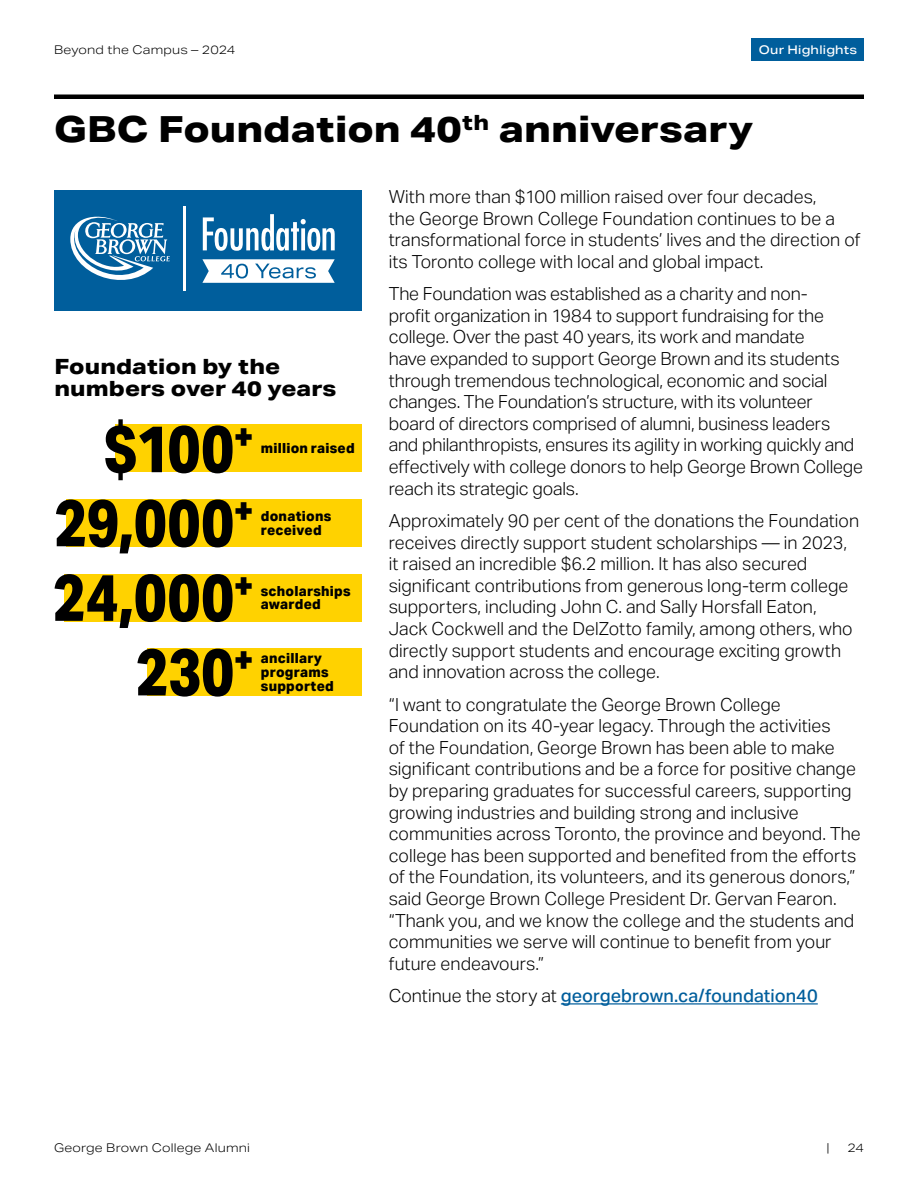
<style>
.page{position:relative;width:918px;height:1188px;background:#fff}
.page>*{position:absolute;margin:0;border:0;box-sizing:border-box;transform-origin:0 0}
.By_numbers{font:800 65.85px "Aktiv Grotesk Cd";letter-spacing:.005em;color:#000}
.H1{font:800 36px "Aktiv Grotesk Ex";color:#000}
.t1{font:800 21px/22.5px "Aktiv Grotesk Ex";color:#000}
.t2{font:300 18px/21.6px "Aktiv Grotesk";color:#000}
.t3{font:500 18px "Aktiv Grotesk";letter-spacing:.005em;color:#005e9c}
.H3-Reasons{font:800 13.8px/13.8px "Aktiv Grotesk";letter-spacing:.02em;color:#000}
.t4{font:300 12px "Aktiv Grotesk Ex";letter-spacing:.02em;color:#000}
.t5{font:500 12px "Aktiv Grotesk Ex";letter-spacing:.02em;color:#fff}
.s1{font-weight:300;color:#000}
</style>
<div class="page">
<div style="left:752px;top:39px;width:112px;height:22px;background:#005e9c"></div>
<div style="left:54px;top:94px;width:810px;height:5px;background:#000"></div>
<div style="left:54px;top:190px;width:308px;height:120px;background:#005e9c"></div>
<hr style="left:184px;top:207px;width:2px;height:84px;background:#fff">
<svg style="left:70px;top:216px;width:100px;height:64px"></svg>
<svg style="left:203px;top:214px;width:132px;height:37px"></svg>
<svg style="left:202px;top:259px;width:133px;height:24px;background:#cddfeb"></svg>
<div style="left:116px;top:425px;width:246px;height:47px;background:#ffd200"></div>
<div style="left:66px;top:499px;width:296px;height:48px;background:#ffd200"></div>
<div style="left:64px;top:574px;width:298px;height:47px;background:#ffd200"></div>
<div style="left:147px;top:648px;width:215px;height:48px;background:#ffd200"></div>
<hr style="left:561px;top:1003px;width:257px;height:2px;background:#005e9c">
<p class="t4" style="left:54px;top:43px;width:183px">Beyond the Campus – 2024</p>
<p class="t5" style="left:759px;top:43px;width:100px">Our Highlights</p>
<h1 class="H1" style="left:54px;top:109px;width:701px">GBC Foundation 40<sup>th</sup> anniversary</h1>
<h2 class="t1" style="left:55px;top:355px;width:283px">Foundation by the numbers over 40 years</h2>
<p class="By_numbers" style="left:104px;top:411px;width:151px">$100<sup>+</sup></p>
<h3 class="H3-Reasons" style="left:261px;top:442px;width:95px">million raised</h3>
<p class="By_numbers" style="left:54px;top:485px;width:201px">29,000<sup>+</sup></p>
<h3 class="H3-Reasons" style="left:261px;top:509px;width:72px">donations received</h3>
<p class="By_numbers" style="left:53px;top:560px;width:202px">24,000<sup>+</sup></p>
<h3 class="H3-Reasons" style="left:261px;top:584px;width:91px">scholarships awarded</h3>
<p class="By_numbers" style="left:135px;top:634px;width:120px">230<sup>+</sup></p>
<h3 class="H3-Reasons" style="left:261px;top:652px;width:75px">ancillary programs supported</h3>
<p class="t2" style="left:389px;top:186px;width:473px">With more than $100 million raised over four decades,<br>the George Brown College Foundation continues to be a transformational force in students’ lives and the direction of its Toronto college with local and global impact.</p>
<p class="t2" style="left:389px;top:283px;width:476px">The Foundation was established as a charity and non-<br>profit organization in 1984 to support fundraising for the college. Over the past 40 years, its work and mandate<br>have expanded to support George Brown and its students through tremendous technological, economic and social changes. The Foundation’s structure, with its volunteer board of directors comprised of alumni, business leaders and philanthropists, ensures its agility in working quickly and effectively with college donors to help George Brown College reach its strategic goals.</p>
<p class="t2" style="left:389px;top:510px;width:472px">Approximately 90 per cent of the donations the Foundation receives directly support student scholarships — in 2023, it raised an incredible $6.2 million. It has also secured significant contributions from generous long-term college supporters, including John C. and Sally Horsfall Eaton, Jack Cockwell and the DelZotto family, among others, who directly support students and encourage exciting growth and innovation across the college.</p>
<p class="t2" style="left:389px;top:694px;width:474px">“I want to congratulate the George Brown College Foundation on its 40-year legacy. Through the activities<br>of the Foundation, George Brown has been able to make significant contributions and be a force for positive change by preparing graduates for successful careers, supporting growing industries and building strong and inclusive communities across Toronto, the province and beyond. The college has been supported and benefited from the efforts of the Foundation, its volunteers, and its generous donors,” said George Brown College President Dr. Gervan Fearon. “Thank you, and we know the college and the students and communities we serve will continue to benefit from your future endeavours.”</p>
<p class="t3" style="left:389px;top:985px;width:430px"><span class="s1">Continue the story at</span> georgebrown.ca/foundation40</p>
<p class="t4" style="left:54px;top:1141px;width:198px">George Brown College Alumni</p>
<p class="t4" style="left:826px;top:1141px;width:5px">|</p>
<p class="t4" style="left:848px;top:1141px;width:18px">24</p>
</div>
